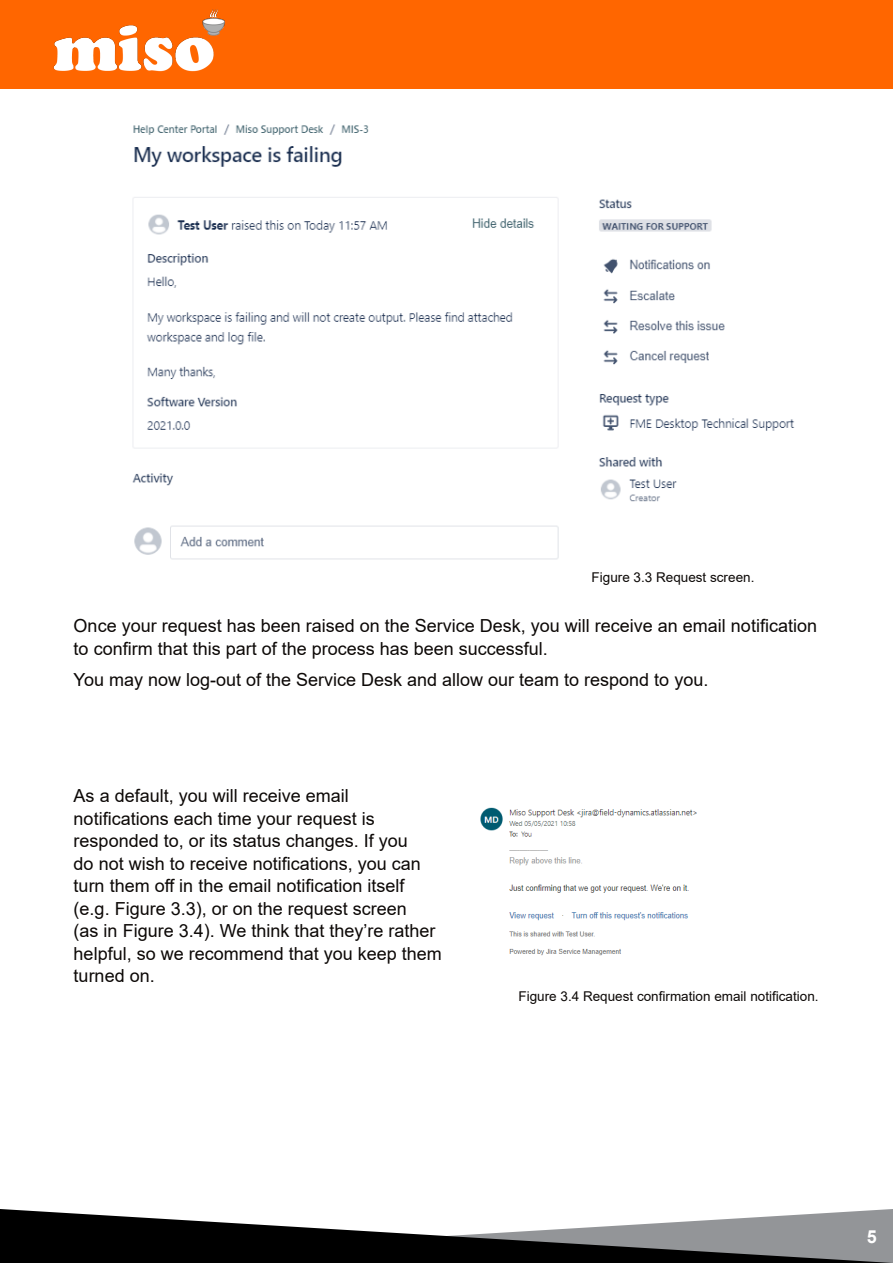
<style>
.page{position:relative;width:893px;height:1263px;background:#fff}
.page>*{position:absolute;margin:0;border:0;box-sizing:border-box;transform-origin:0 0}
.Intro_Paragraph{font:18px/22.5px "Arial";color:#0c0806}
.Intro_Paragraph-2{font:700 18px "Arial";color:#fff}
.t1{font:13.5px "Arial";color:#0c0806}
</style>
<div class="page">
<div style="left:0;top:0;width:893px;height:88px;background:#f60"></div>
<img style="left:54px;top:9px;width:171px;height:63px">
<svg style="left:0;top:1209px;width:893px;height:54px"></svg>
<img style="left:480px;top:807px;width:217px;height:149px">
<img style="left:132px;top:124px;width:663px;height:436px">
<p class="t1" style="left:592px;top:568px;width:164px">Figure 3.3 Request screen.</p>
<p class="Intro_Paragraph" style="left:74px;top:615px;width:745px">Once your request has been raised on the Service Desk, you will receive an email notification to confirm that this part of the process has been successful.</p>
<p class="Intro_Paragraph" style="left:74px;top:668px;width:636px">You may now log-out of the Service Desk and allow our team to respond to you.</p>
<p class="Intro_Paragraph" style="left:74px;top:784px;width:370px">As a default, you will receive email notifications each time your request is responded to, or its status changes. If you<br>do not wish to receive notifications, you can turn them off in the email notification itself (e.g. Figure 3.3), or on the request screen<br>(as in Figure 3.4). We think that they’re rather helpful, so we recommend that you keep them turned on.</p>
<p class="t1" style="left:518px;top:987px;width:302px">Figure 3.4 Request confirmation email notification.</p>
<p class="Intro_Paragraph-2" style="left:867px;top:1224px;width:12px">5</p>
</div>
